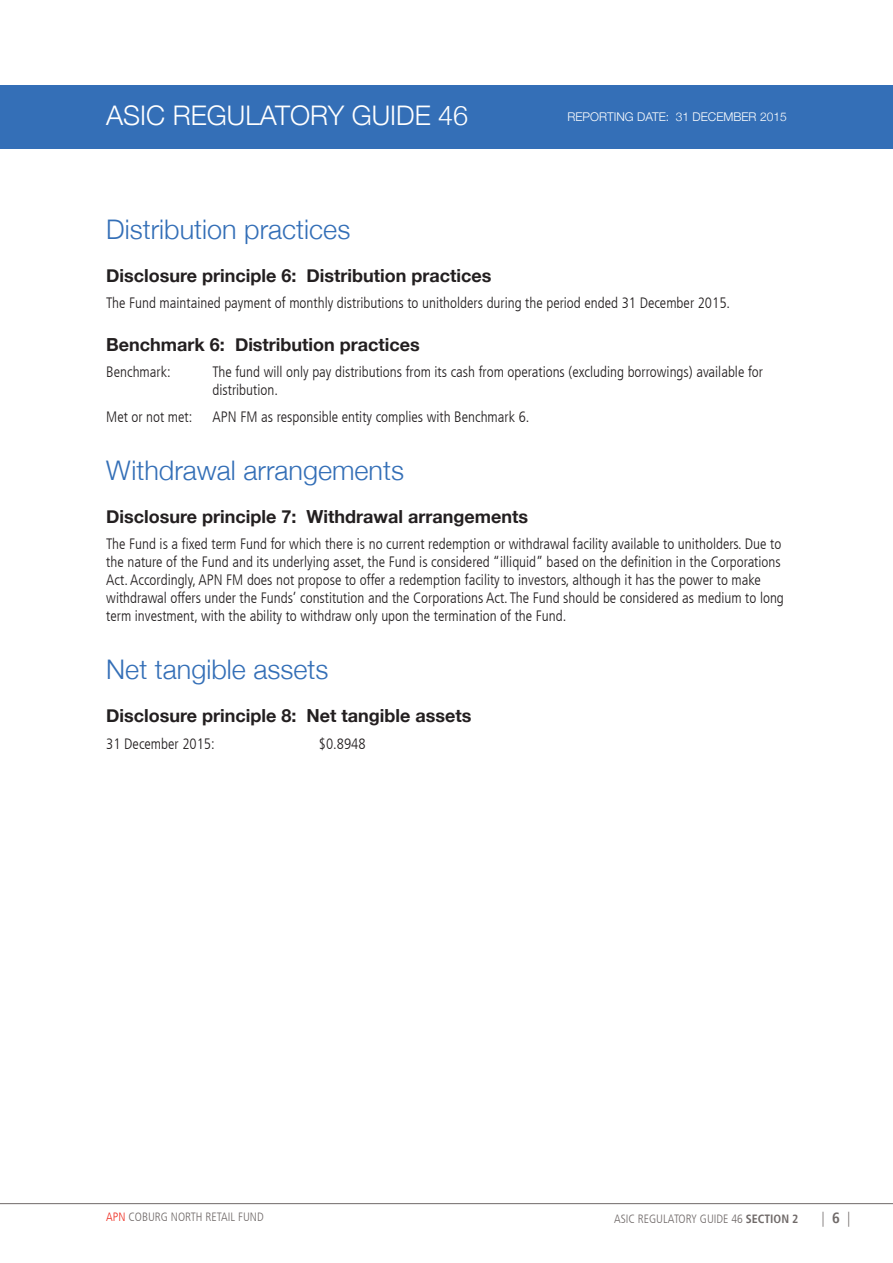
<style>
.page{position:relative;width:893px;height:1263px;background:#fff}
.page>*{position:absolute;margin:0;border:0;box-sizing:border-box;transform-origin:0 0}
.Heading{font:300 27px "Helvetica Neue";color:#346fb7}
.t1{font:300 27px "Helvetica Neue";color:#fff}
.Sub_head{font:700 18px "Helvetica Neue";color:#231f20}
.Body_text{font:300 condensed 15px/18px "Frutiger LT";color:#231f20}
.t2{font:300 condensed 15px "Frutiger LT";color:#706a69}
.t3{font:300 condensed 12px "Frutiger LT";color:#706a69}
.t4{font:300 12px "Helvetica Neue";color:#fff}
.s1{color:#ee2e22}
.s2{font-weight:700}
</style>
<div class="page">
<div style="left:0;top:85px;width:893px;height:64px;background:#346fb7"></div>
<hr style="left:0;top:1203px;width:893px;height:1px;background:#706a69">
<h1 class="t1" style="left:106px;top:94px;width:363px">ASIC REGULATORY GUIDE 46</h1>
<p class="t4" style="left:567px;top:107px;width:221px">REPORTING DATE: 31 DECEMBER 2015</p>
<p class="Heading" style="left:106px;top:207px;width:245px">Distribution practices</p>
<p class="Sub_head" style="left:106px;top:261px;width:387px">Disclosure principle 6: Distribution practices</p>
<p class="Body_text" style="left:106px;top:294px;width:625px">The Fund maintained payment of monthly distributions to unitholders during the period ended 31 December 2015.</p>
<p class="Sub_head" style="left:106px;top:330px;width:315px">Benchmark 6: Distribution practices</p>
<p class="Body_text" style="left:106px;top:363px;width:66px">Benchmark:</p>
<p class="Body_text" style="left:213px;top:363px;width:552px">The fund will only pay distributions from its cash from operations (excluding borrowings) available for distribution.</p>
<p class="Body_text" style="left:106px;top:408px;width:88px">Met or not met:</p>
<p class="Body_text" style="left:213px;top:408px;width:318px">APN FM as responsible entity complies with Benchmark 6.</p>
<p class="Heading" style="left:106px;top:448px;width:299px">Withdrawal arrangements</p>
<p class="Sub_head" style="left:106px;top:502px;width:423px">Disclosure principle 7: Withdrawal arrangements</p>
<p class="Body_text" style="left:106px;top:535px;width:679px">The Fund is a fixed term Fund for which there is no current redemption or withdrawal facility available to unitholders. Due to the nature of the Fund and its underlying asset, the Fund is considered “illiquid” based on the definition in the Corporations Act. Accordingly, APN FM does not propose to offer a redemption facility to investors, although it has the power to make withdrawal offers under the Funds’ constitution and the Corporations Act. The Fund should be considered as medium to long term investment, with the ability to withdraw only upon the termination of the Fund.</p>
<p class="Heading" style="left:106px;top:648px;width:224px">Net tangible assets</p>
<p class="Sub_head" style="left:106px;top:701px;width:367px">Disclosure principle 8: Net tangible assets</p>
<p class="Body_text" style="left:106px;top:735px;width:110px">31 December 2015:</p>
<p class="Body_text" style="left:319px;top:735px;width:48px">$0.8948</p>
<p class="t3" style="left:106px;top:1210px;width:159px"><span class="s1">APN</span> COBURG NORTH RETAIL FUND</p>
<p class="t3" style="left:614px;top:1212px;width:186px">ASIC REGULATORY GUIDE 46 <span class="s2">SECTION 2</span></p>
<p class="t2" style="left:822px;top:1209px;width:30px">| <span class="s2">6</span> |</p>
</div>
